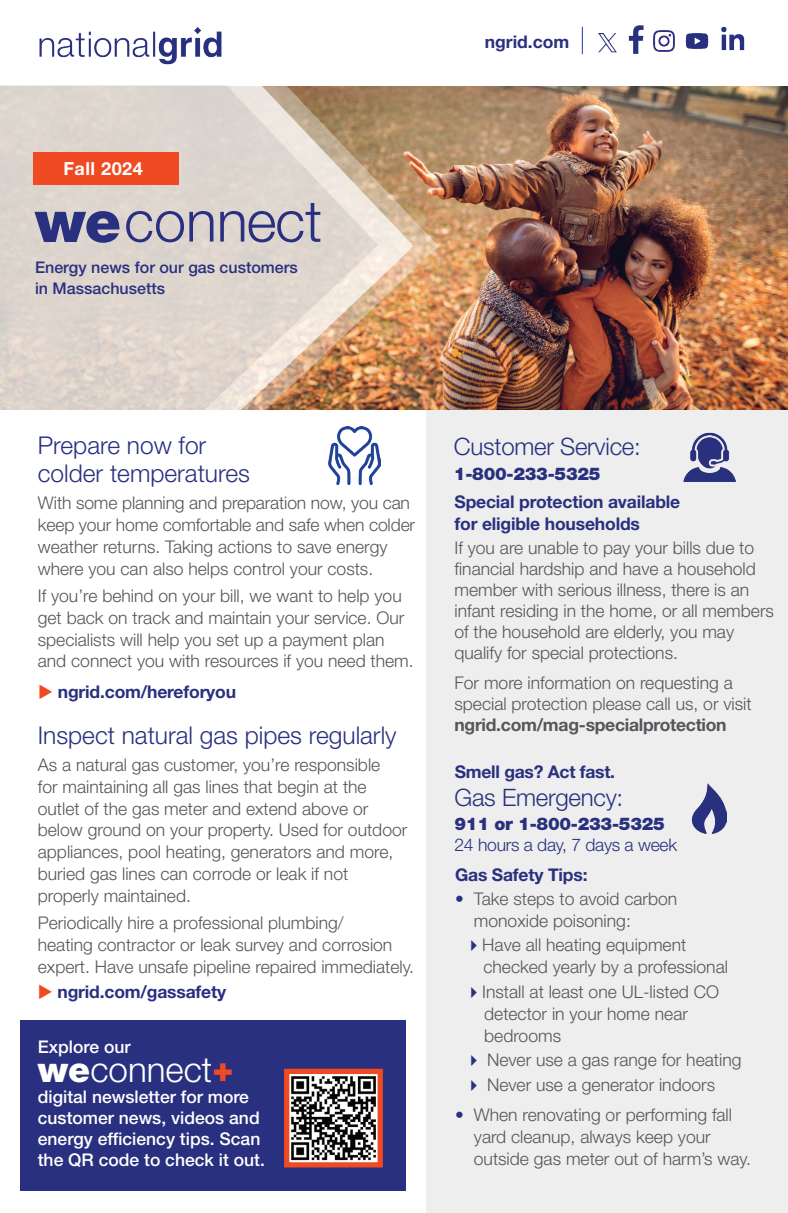
<style>
.page{position:relative;width:788px;height:1213px;background:#fff}
.page>*{position:absolute;margin:0;border:0;box-sizing:border-box;transform-origin:0 0}
.t1{font:300 57.4px "Helvetica Neue LT Std";color:#29307f}
.t2{font:300 35px "Helvetica Neue LT Std";color:#fff}
.t3{font:300 24.5px/28px "Helvetica Neue LT Std";color:#29307f}
.t4{font:300 23.97px "Helvetica Neue LT Std";letter-spacing:-.01em;color:#29307f}
.t5{font:700 18.03px "Helvetica Neue LT Std";letter-spacing:.025em;color:#fff}
.t6{font:300 17.5px/21.9px "Helvetica Neue LT Std";color:#54565a}
.t7{font:700 17.5px/21.9px "Helvetica Neue LT Std";letter-spacing:-.01em;color:#29307f}
.t8{font:500 17.5px/21px "Helvetica Neue LT Std";color:#fff}
.t9{font:900 17.5px "Helvetica Neue LT Std";letter-spacing:-.015em;color:#29307f}
.t10{font:700 17.5px "Helvetica Neue LT Std";letter-spacing:-.015em;color:#54565a}
.t11{font:300 17.5px "Helvetica Neue LT Std";letter-spacing:-.015em;color:#29307f}
.t12{font:500 16.1px/21px "Helvetica Neue LT Std";color:#29307f}
.s1{font-weight:900;font-size:58.1px}
.s2{color:#f04a23}
.s3{font-weight:900}
.s4{font-weight:900;color:#f04a23}
.s5{color:#29307f}
</style>
<div class="page">
<div style="left:427px;top:408px;width:361px;height:805px;background:#edeeed"></div>
<img style="left:438px;top:86px;width:350px;height:324px">
<img style="left:414px;top:86px;width:24px;height:533px">
<img style="left:328px;top:86px;width:86px;height:381px">
<svg style="left:0;top:85px;width:378px;height:325px;fill:#ddd5ce"></svg>
<img style="left:11px;top:27px;width:239px;height:59px">
<svg style="left:582px;top:27px;width:1px;height:27px"></svg>
<div style="left:21px;top:1020px;width:385px;height:171px;background:#29307f"></div>
<div style="left:33px;top:152px;width:145px;height:33px;background:#f04a23"></div>
<img style="left:691px;top:783px;width:35px;height:51px">
<img style="left:683px;top:432px;width:53px;height:49px">
<img style="left:329px;top:426px;width:52px;height:59px">
<img style="left:721px;top:26px;width:24px;height:25px">
<img style="left:628px;top:25px;width:16px;height:29px">
<img style="left:653px;top:30px;width:56px;height:22px">
<img style="left:598px;top:33px;width:19px;height:20px">
<img style="left:290px;top:1075px;width:87px;height:86px">
<div style="left:284px;top:1069px;width:99px;height:98px;border:5px solid #f04a23"></div>
<p class="t5" style="left:63px;top:158px;width:81px">Fall 2024</p>
<h1 class="t1" style="left:35px;top:186px;width:288px"><span class="s1">we</span>connect</h1>
<p class="t12" style="left:35px;top:256px;width:264px">Energy news for our gas customers in Massachusetts</p>
<p class="t7" style="left:485px;top:30px;width:86px">ngrid.com</p>
<h3 class="t3" style="left:38px;top:431px;width:213px">Prepare now for colder temperatures</h3>
<p class="t6" style="left:38px;top:491px;width:379px">With some planning and preparation now, you can keep your home comfortable and safe when colder weather returns. Taking actions to save energy where you can also helps control your costs.</p>
<p class="t6" style="left:38px;top:584px;width:377px">If you’re behind on your bill, we want to help you get back on track and maintain your service. Our specialists will help you set up a payment plan and connect you with resources if you need them.</p>
<p class="t7" style="left:38px;top:680px;width:199px"><span class="s2">◆</span> ngrid.com/hereforyou</p>
<h3 class="t3" style="left:38px;top:720px;width:360px">Inspect natural gas pipes regularly</h3>
<p class="t6" style="left:38px;top:753px;width:371px">As a natural gas customer, you’re responsible<br>for maintaining all gas lines that begin at the outlet of the gas meter and extend above or below ground on your property. Used for outdoor appliances, pool heating, generators and more, buried gas lines can corrode or leak if not properly maintained.</p>
<p class="t6" style="left:38px;top:911px;width:378px">Periodically hire a professional plumbing/<br>heating contractor or leak survey and corrosion expert. Have unsafe pipeline repaired immediately.</p>
<p class="t7" style="left:38px;top:981px;width:190px"><span class="s2">◆</span> ngrid.com/gassafety</p>
<p class="t8" style="left:38px;top:1035px;width:94px">Explore our</p>
<h2 class="t2" style="left:38px;top:1048px;width:197px"><span class="s3">we</span>connect<span class="s4">+</span></h2>
<p class="t8" style="left:38px;top:1086px;width:228px">digital newsletter for more customer news, videos and energy efficiency tips. Scan the QR code to check it out.</p>
<h3 class="t4" style="left:454px;top:432px;width:188px">Customer Service:</h3>
<p class="t9" style="left:454px;top:463px;width:148px">1-800-233-5325</p>
<p class="t7" style="left:454px;top:490px;width:227px">Special protection available for eligible households</p>
<p class="t6" style="left:454px;top:537px;width:321px;line-height:21px">If you are unable to pay your bills due to financial hardship and have a household member with serious illness, there is an infant residing in the home, or all members of the household are elderly, you may qualify for special protections.</p>
<p class="t6" style="left:454px;top:672px;width:298px;line-height:21px">For more information on requesting a special protection please call us, or visit</p>
<p class="t10" style="left:454px;top:714px;width:274px">ngrid.com/mag-specialprotection</p>
<p class="t7" style="left:455px;top:760px;width:162px">Smell gas? Act fast.</p>
<h3 class="t4" style="left:454px;top:782px;width:170px">Gas Emergency:</h3>
<p class="t9" style="left:454px;top:813px;width:212px">911 or 1-800-233-5325</p>
<p class="t11" style="left:454px;top:834px;width:224px">24 hours a day, 7 days a week</p>
<p class="t7" style="left:455px;top:863px;width:134px">Gas Safety Tips:</p>
<p class="t6" style="left:474px;top:887px;width:205px;text-indent:-19px"><span class="s5">•</span> Take steps to avoid carbon monoxide poisoning:</p>
<p class="t6" style="left:483px;top:933px;width:246px;text-indent:-19px"><span class="s5">✔</span>Have all heating equipment checked yearly by a professional</p>
<p class="t6" style="left:484px;top:980px;width:236px;text-indent:-19px"><span class="s5">✔</span>Install at least one UL-listed CO detector in your home near bedrooms</p>
<p class="t6" style="left:464px;top:1049px;width:278px"><span class="s5">✔</span> Never use a gas range for heating</p>
<p class="t6" style="left:464px;top:1073px;width:252px"><span class="s5">✔</span> Never use a generator indoors</p>
<p class="t6" style="left:474px;top:1103px;width:278px;text-indent:-19px"><span class="s5">•</span> When renovating or performing fall yard cleanup, always keep your outside gas meter out of harm’s way.</p>
</div>
